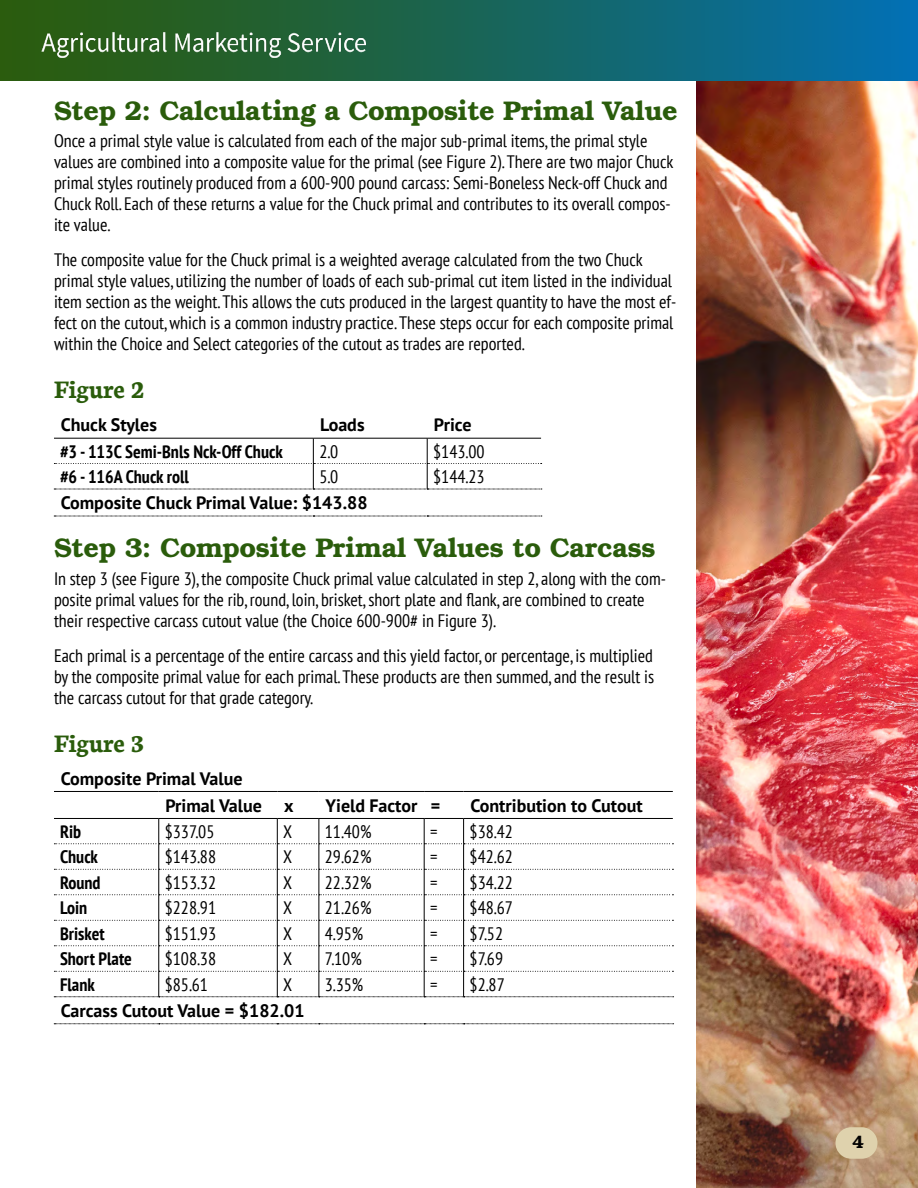
<style>
.page{position:relative;width:918px;height:1188px;background:#fff}
.page>*{position:absolute;margin:0;border:0;box-sizing:border-box;transform-origin:0 0}
.H2_span{font:700 27px "Te X Gyre Bonum";letter-spacing:-.01em;color:#2a5c0b}
.H3_span{font:700 27px "Neuton";color:#2a5c0b}
.body_span{font:condensed 18px/21px "PT Sans";color:#000}
.table_body{font:condensed 18px "PT Sans";color:#000}
.Table_header{font:700 18px "PT Sans";color:#000}
.table_body_bold{font:700 condensed 18px "PT Sans";color:#000}
.t1{font:700 18px "Te X Gyre Bonum";color:#000}
</style>
<div class="page">
<svg style="left:54px;top:438px;width:488px;height:52px"></svg>
<svg style="left:54px;top:516px;width:488px;height:1px"></svg>
<hr style="left:54px;top:791px;width:105px;height:1px;background:#000">
<hr style="left:159px;top:791px;width:118px;height:1px;background:#000">
<hr style="left:277px;top:791px;width:42px;height:1px;background:#000">
<hr style="left:319px;top:791px;width:105px;height:1px;background:#000">
<hr style="left:424px;top:791px;width:40px;height:1px;background:#000">
<hr style="left:464px;top:791px;width:209px;height:1px;background:#000">
<hr style="left:54px;top:818px;width:105px;height:1px;background:#000">
<hr style="left:159px;top:818px;width:118px;height:1px;background:#000">
<hr style="left:277px;top:818px;width:42px;height:1px;background:#000">
<hr style="left:319px;top:818px;width:105px;height:1px;background:#000">
<hr style="left:424px;top:818px;width:40px;height:1px;background:#000">
<hr style="left:464px;top:818px;width:209px;height:1px;background:#000">
<svg style="left:54px;top:819px;width:620px;height:179px"></svg>
<svg style="left:54px;top:1024px;width:620px;height:1px"></svg>
<img style="left:697px;top:81px;width:221px;height:1107px">
<div style="left:835px;top:1127px;width:42px;height:32px;background:#dfd2ad;border-radius:16px"></div>
<div style="left:0;top:0;width:918px;height:81px;background:linear-gradient(to right,#2e5b02,#046fad)"></div>
<img style="left:36px;top:31px;width:330px;height:29px">
<h2 class="H2_span" style="left:54px;top:89px;width:625px">Step 2: Calculating a Composite Primal Value</h2>
<p class="body_span" style="left:54px;top:130px;width:621px">Once a primal style value is calculated from each of the major sub-primal items, the primal style values are combined into a composite value for the primal (see Figure 2). There are two major Chuck primal styles routinely produced from a 600-900 pound carcass: Semi-Boneless Neck-off Chuck and Chuck Roll. Each of these returns a value for the Chuck primal and contributes to its overall compos&shy;ite value.</p>
<p class="body_span" style="left:54px;top:249px;width:624px">The composite value for the Chuck primal is a weighted average calculated from the two Chuck primal style values, utilizing the number of loads of each sub-primal cut item listed in the individual item section as the weight. This allows the cuts produced in the largest quantity to have the most ef&shy;fect on the cutout, which is a common industry practice. These steps occur for each composite primal within the Choice and Select categories of the cutout as trades are reported.</p>
<h3 class="H3_span" style="left:54px;top:373px;width:91px">Figure 2</h3>
<p class="Table_header" style="left:61px;top:413px;width:98px">Chuck Styles</p>
<p class="Table_header" style="left:320px;top:413px;width:46px">Loads</p>
<p class="Table_header" style="left:434px;top:413px;width:39px">Price</p>
<p class="table_body_bold" style="left:60px;top:439px;width:224px">#3 - 113C Semi-Bnls Nck-Off Chuck</p>
<p class="table_body" style="left:319px;top:440px;width:20px">2.0</p>
<p class="table_body" style="left:433px;top:440px;width:53px">$143.00</p>
<p class="table_body_bold" style="left:60px;top:465px;width:131px">#6 - 116A Chuck roll</p>
<p class="table_body" style="left:319px;top:465px;width:20px">5.0</p>
<p class="table_body" style="left:433px;top:465px;width:53px">$144.23</p>
<p class="Table_header" style="left:61px;top:491px;width:308px">Composite Chuck Primal Value: $143.88</p>
<h2 class="H2_span" style="left:54px;top:527px;width:603px">Step 3: Composite Primal Values to Carcass</h2>
<p class="body_span" style="left:54px;top:568px;width:613px">In step 3 (see Figure 3), the composite Chuck primal value calculated in step 2, along with the com&shy;posite primal values for the rib, round, loin, brisket, short plate and flank, are combined to create their respective carcass cutout value (the Choice 600-900# in Figure 3).</p>
<p class="body_span" style="left:54px;top:644px;width:602px;text-align:justify">Each primal is a percentage of the entire carcass and this yield factor, or percentage, is multiplied by the composite primal value for each primal. These products are then summed, and the result is the carcass cutout for that grade category.</p>
<h3 class="H3_span" style="left:54px;top:726px;width:91px">Figure 3</h3>
<p class="Table_header" style="left:61px;top:766px;width:183px">Composite Primal Value</p>
<p class="Table_header" style="left:166px;top:793px;width:98px">Primal Value</p>
<p class="Table_header" style="left:284px;top:793px;width:11px">x</p>
<p class="Table_header" style="left:326px;top:793px;width:93px">Yield Factor</p>
<p class="Table_header" style="left:431px;top:793px;width:11px">=</p>
<p class="Table_header" style="left:470px;top:793px;width:174px">Contribution to Cutout</p>
<p class="table_body_bold" style="left:60px;top:819px;width:23px">Rib</p>
<p class="table_body" style="left:165px;top:820px;width:51px">$337.05</p>
<p class="table_body" style="left:283px;top:820px;width:10px">X</p>
<p class="table_body" style="left:325px;top:820px;width:48px">11.40%</p>
<p class="table_body" style="left:430px;top:820px;width:9px">=</p>
<p class="table_body" style="left:470px;top:820px;width:45px">$38.42</p>
<p class="table_body_bold" style="left:60px;top:845px;width:40px">Chuck</p>
<p class="table_body" style="left:165px;top:845px;width:53px">$143.88</p>
<p class="table_body" style="left:283px;top:845px;width:10px">X</p>
<p class="table_body" style="left:325px;top:845px;width:48px">29.62%</p>
<p class="table_body" style="left:430px;top:845px;width:9px">=</p>
<p class="table_body" style="left:470px;top:845px;width:45px">$42.62</p>
<p class="table_body_bold" style="left:60px;top:870px;width:42px">Round</p>
<p class="table_body" style="left:165px;top:871px;width:53px">$153.32</p>
<p class="table_body" style="left:283px;top:871px;width:10px">X</p>
<p class="table_body" style="left:325px;top:871px;width:48px">22.32%</p>
<p class="table_body" style="left:430px;top:871px;width:9px">=</p>
<p class="table_body" style="left:470px;top:871px;width:45px">$34.22</p>
<p class="table_body_bold" style="left:60px;top:896px;width:29px">Loin</p>
<p class="table_body" style="left:165px;top:896px;width:53px">$228.91</p>
<p class="table_body" style="left:283px;top:896px;width:10px">X</p>
<p class="table_body" style="left:325px;top:896px;width:48px">21.26%</p>
<p class="table_body" style="left:430px;top:896px;width:9px">=</p>
<p class="table_body" style="left:470px;top:896px;width:45px">$48.67</p>
<p class="table_body_bold" style="left:60px;top:921px;width:46px">Brisket</p>
<p class="table_body" style="left:165px;top:922px;width:53px">$151.93</p>
<p class="table_body" style="left:283px;top:922px;width:10px">X</p>
<p class="table_body" style="left:325px;top:922px;width:40px">4.95%</p>
<p class="table_body" style="left:430px;top:922px;width:9px">=</p>
<p class="table_body" style="left:470px;top:922px;width:35px">$7.52</p>
<p class="table_body_bold" style="left:60px;top:947px;width:73px">Short Plate</p>
<p class="table_body" style="left:165px;top:947px;width:53px">$108.38</p>
<p class="table_body" style="left:283px;top:947px;width:10px">X</p>
<p class="table_body" style="left:325px;top:947px;width:38px">7.10%</p>
<p class="table_body" style="left:430px;top:947px;width:9px">=</p>
<p class="table_body" style="left:470px;top:947px;width:35px">$7.69</p>
<p class="table_body_bold" style="left:60px;top:972px;width:36px">Flank</p>
<p class="table_body" style="left:165px;top:973px;width:45px">$85.61</p>
<p class="table_body" style="left:283px;top:973px;width:10px">X</p>
<p class="table_body" style="left:325px;top:973px;width:40px">3.35%</p>
<p class="table_body" style="left:430px;top:973px;width:9px">=</p>
<p class="table_body" style="left:470px;top:973px;width:37px">$2.87</p>
<p class="Table_header" style="left:61px;top:999px;width:245px">Carcass Cutout Value = $182.01</p>
<p class="t1" style="left:852px;top:1128px;width:13px">4</p>
</div>
